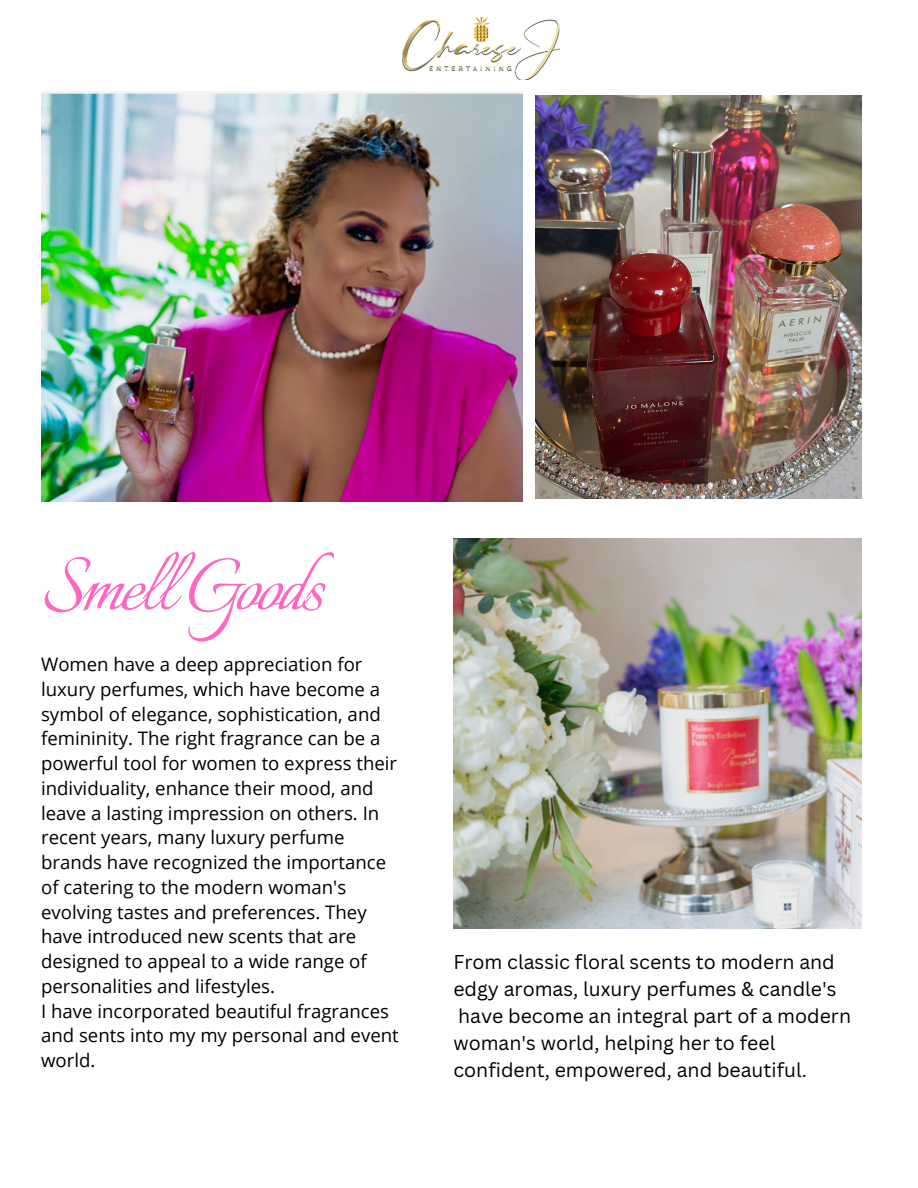
<style>
.page{position:relative;width:918px;height:1188px;background:#fff}
.page>*{position:absolute;margin:0;border:0;box-sizing:border-box;transform-origin:0 0}
.t1{font:93.15px "Italianno";letter-spacing:-.035em;color:#ff66c4}
.t2{font:19.5px/27px "Canva Sans";color:#000}
.t3{font:18.6px/24.8px "Open Sans";color:#000}
</style>
<div class="page">
<img style="left:41px;top:92px;width:482px;height:409px">
<img style="left:401px;top:18px;width:159px;height:62px">
<img style="left:453px;top:539px;width:409px;height:390px">
<img style="left:536px;top:95px;width:326px;height:404px">
<h1 class="t1" style="left:41px;top:535px;width:284px">Smel Goods</h1>
<p class="t3" style="left:41px;top:652px;width:359px">Women have a deep appreciation for luxury perfumes, which have become a symbol of elegance, sophistication, and femininity. The right fragrance can be a powerful tool for women to express their individuality, enhance their mood, and leave a lasting impression on others. In recent years, many luxury perfume brands have recognized the importance of catering to the modern woman's evolving tastes and preferences. They have introduced new scents that are designed to appeal to a wide range of personalities and lifestyles.<br>I have incorporated beautiful fragrances and sents into my my personal and event world.</p>
<p class="t2" style="left:453px;top:948px;width:399px">From classic floral scents to modern and edgy aromas, luxury perfumes &amp; candle's have become an integral part of a modern woman's world, helping her to feel confident, empowered, and beautiful.</p>
</div>
